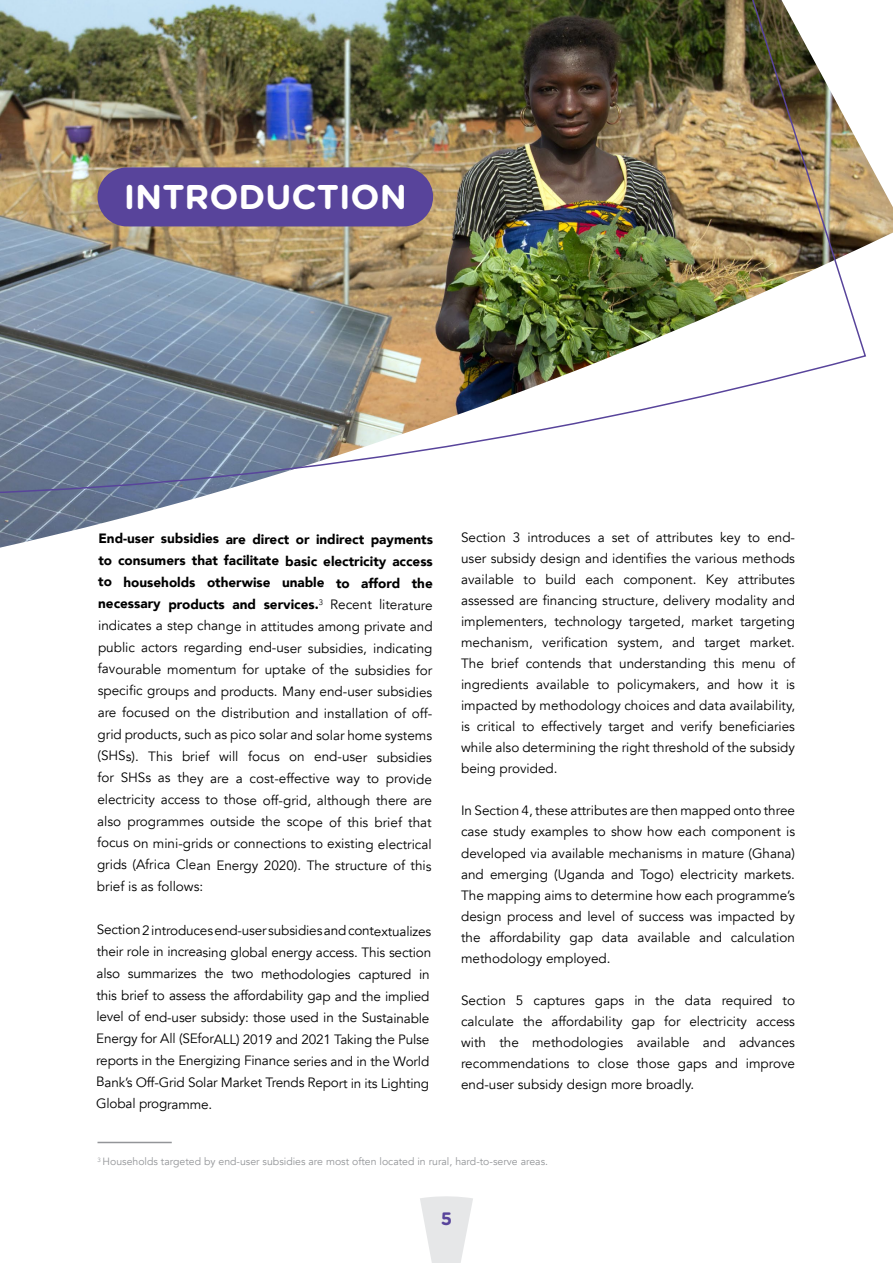
<style>
.page{position:relative;width:893px;height:1263px;background:#fff}
.page>*{position:absolute;margin:0;border:0;box-sizing:border-box;transform-origin:0 0}
.t1{font:700 34.35px "Gotham Rounded";color:#fff}
.t2{font:700 18px "Gotham Rounded";color:#58449b}
.t3{font:13.5px/21px "Avenir";letter-spacing:-.015em;color:#000;text-align:justify}
.t4{font:10.5px "Avenir";color:#939598}
.s1{font-weight:900}
</style>
<div class="page">
<svg style="left:420px;top:1196px;width:53px;height:67px"></svg>
<img style="left:0;top:159px;width:893px;height:389px">
<hr style="left:98px;top:1142px;width:74px;height:1px;background:#939598">
<img style="left:0;top:0;width:867px;height:497px">
<h1 class="t1" style="left:124px;top:172px;width:285px">INTRODUCTION</h1>
<p class="t3" style="left:97px;top:528px;width:338px;line-height:21.8px"><span class="s1">End-user subsidies are direct or indirect payments to consumers that facilitate basic electricity access to households otherwise unable to afford the necessary products and services.</span><sup>3</sup> Recent literature indicates a step change in attitudes among private and public actors regarding end-user subsidies, indicating favourable momentum for uptake of the subsidies for specific groups and products. Many end-user subsidies are focused on the distribution and installation of off&shy;grid products, such as pico solar and solar home systems (SHSs). This brief will focus on end-user subsidies for SHSs as they are a cost-effective way to provide electricity access to those off-grid, although there are also programmes outside the scope of this brief that focus on mini-grids or connections to existing electrical grids (Africa Clean Energy 2020). The structure of this brief is as follows:</p>
<p class="t3" style="left:96px;top:920px;width:337px;line-height:21.6px;text-align:left">Section 2 introduces end-user subsidies and contextualizes their role in increasing global energy access. This section also summarizes the two methodologies captured in this brief to assess the affordability gap and the implied level of end-user subsidy: those used in the Sustainable Energy for All (SEforALL) 2019 and 2021 Taking the Pulse reports in the Energizing Finance series and in the World Bank’s Off-Grid Solar Market Trends Report in its Lighting Global programme.</p>
<p class="t3" style="left:461px;top:527px;width:335px">Section 3 introduces a set of attributes key to end&shy;user subsidy design and identifies the various methods available to build each component. Key attributes assessed are financing structure, delivery modality and implementers, technology targeted, market targeting mechanism, verification system, and target market.<br>The brief contends that understanding this menu of ingredients available to policymakers, and how it is impacted by methodology choices and data availability, is critical to effectively target and verify beneficiaries while also determining the right threshold of the subsidy being provided.</p>
<p class="t3" style="left:461px;top:800px;width:335px">In Section 4, these attributes are then mapped onto three case study examples to show how each component is developed via available mechanisms in mature (Ghana) and emerging (Uganda and Togo) electricity markets.<br>The mapping aims to determine how each programme’s design process and level of success was impacted by the affordability gap data available and calculation methodology employed.</p>
<p class="t3" style="left:461px;top:990px;width:335px">Section 5 captures gaps in the data required to calculate the affordability gap for electricity access with the methodologies available and advances recommendations to close those gaps and improve end-user subsidy design more broadly.</p>
<p class="t4" style="left:98px;top:1155px;width:452px"><sup>3</sup> Households targeted by end-user subsidies are most often located in rural, hard-to-serve areas.</p>
<h2 class="t2" style="left:441px;top:1205px;width:13px">5</h2>
</div>
